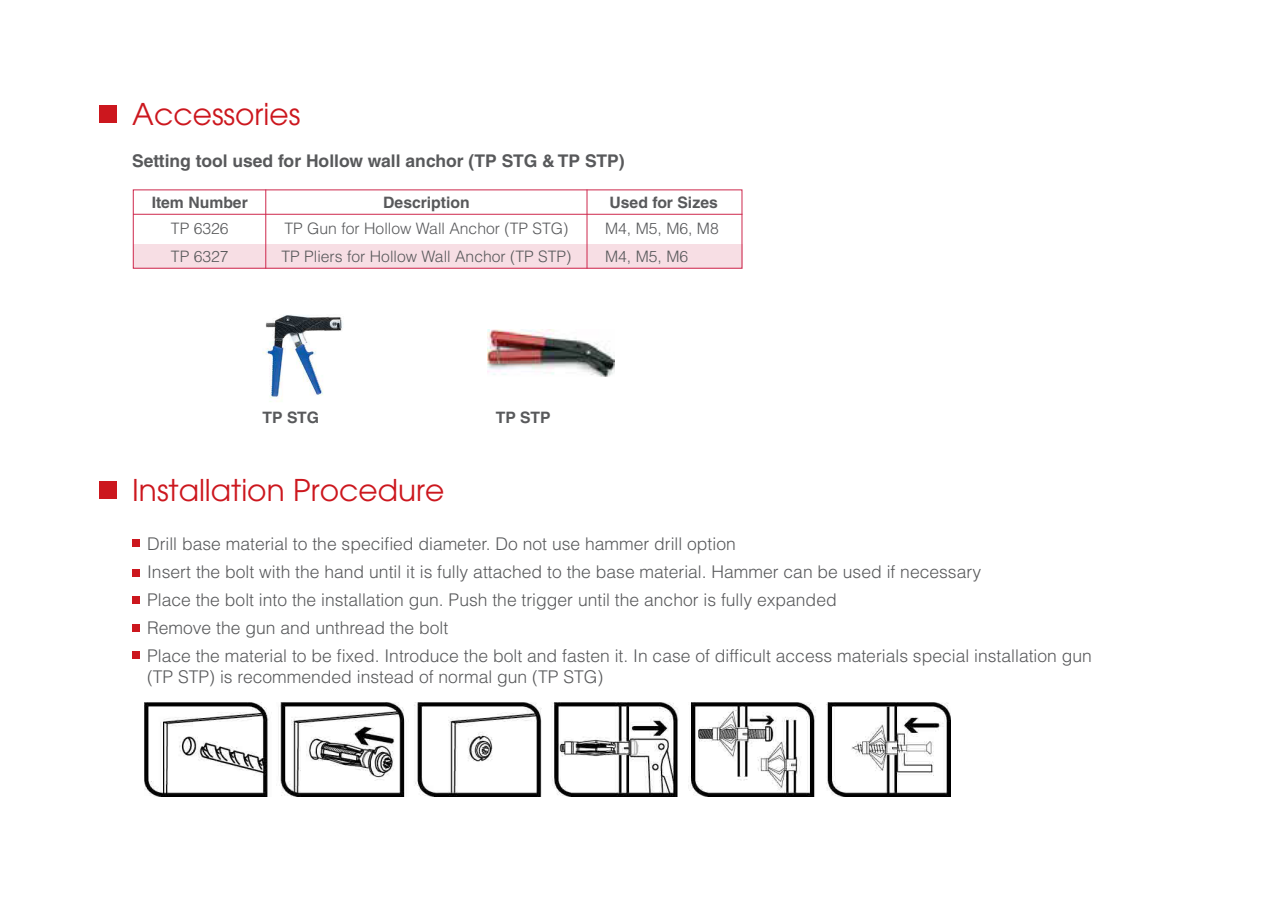
<style>
.page{position:relative;width:1275px;height:903px;background:#fff}
.page>*{position:absolute;margin:0;border:0;box-sizing:border-box;transform-origin:0 0}
.t1{font:29.75px "Avant Garde";color:#cc171e}
.t2{font:300 17.5px/28px "Helvetica LT Std";color:#58595b}
.t3{font:700 17.5px "Helvetica LT Std";color:#58595b}
.t4{font:300 15.75px/28px "Helvetica LT Std";color:#58595b}
.t5{font:700 15.75px "Helvetica LT Std";color:#58595b}
</style>
<div class="page">
<img style="left:262px;top:315px;width:81px;height:87px">
<div style="left:133px;top:244px;width:609px;height:25px;background:#f7dee4"></div>
<hr style="left:265px;top:189px;width:1px;height:80px;background:#ce274c">
<hr style="left:587px;top:189px;width:1px;height:80px;background:#ce274c">
<hr style="left:133px;top:214px;width:609px;height:1px;background:#ce274c">
<div style="left:99px;top:105px;width:18px;height:18px;background:#cc171e"></div>
<div style="left:99px;top:481px;width:18px;height:18px;background:#cc171e"></div>
<div style="left:132px;top:540px;width:7px;height:7px;background:#cc171e"></div>
<div style="left:132px;top:569px;width:7px;height:8px;background:#cc171e"></div>
<div style="left:132px;top:597px;width:7px;height:7px;background:#cc171e"></div>
<div style="left:132px;top:624px;width:7px;height:7px;background:#cc171e"></div>
<div style="left:132px;top:651px;width:7px;height:8px;background:#cc171e"></div>
<img style="left:487px;top:329px;width:127px;height:47px">
<img style="left:145px;top:702px;width:805px;height:94px">
<div style="left:133px;top:189px;width:609px;height:80px;border:1px solid #ce274c"></div>
<h1 class="t1" style="left:132px;top:96px;width:170px">Accessories</h1>
<p class="t3" style="left:132px;top:150px;width:494px">Setting tool used for Hollow wall anchor (TP STG &amp; TP STP)</p>
<p class="t5" style="left:152px;top:193px;width:98px">Item Number</p>
<p class="t4" style="left:171px;top:214px;width:59px">TP 6326<br>TP 6327</p>
<p class="t5" style="left:383px;top:193px;width:88px">Description</p>
<p class="t4" style="left:281px;top:214px;width:291px">TP Gun for Hollow Wall Anchor (TP STG)<br>TP Pliers for Hollow Wall Anchor (TP STP)</p>
<p class="t5" style="left:609px;top:193px;width:110px">Used for Sizes</p>
<p class="t4" style="left:605px;top:214px;width:115px">M4, M5, M6, M8<br>M4, M5, M6</p>
<p class="t5" style="left:263px;top:408px;width:58px">TP STG</p>
<p class="t5" style="left:496px;top:408px;width:56px">TP STP</p>
<h1 class="t1" style="left:132px;top:472px;width:314px">Installation Procedure</h1>
<p class="t2" style="left:147px;top:530px;width:946px">Drill base material to the specified diameter. Do not use hammer drill option<br>Insert the bolt with the hand until it is fully attached to the base material. Hammer can be used if necessary<br>Place the bolt into the installation gun. Push the trigger until the anchor is fully expanded<br>Remove the gun and unthread the bolt<br>Place the material to be fixed. Introduce the bolt and fasten it. In case of difficult access materials special installation gun</p>
<p class="t2" style="left:147px;top:663px;width:458px">(TP STP) is recommended instead of normal gun (TP STG)</p>
</div>
